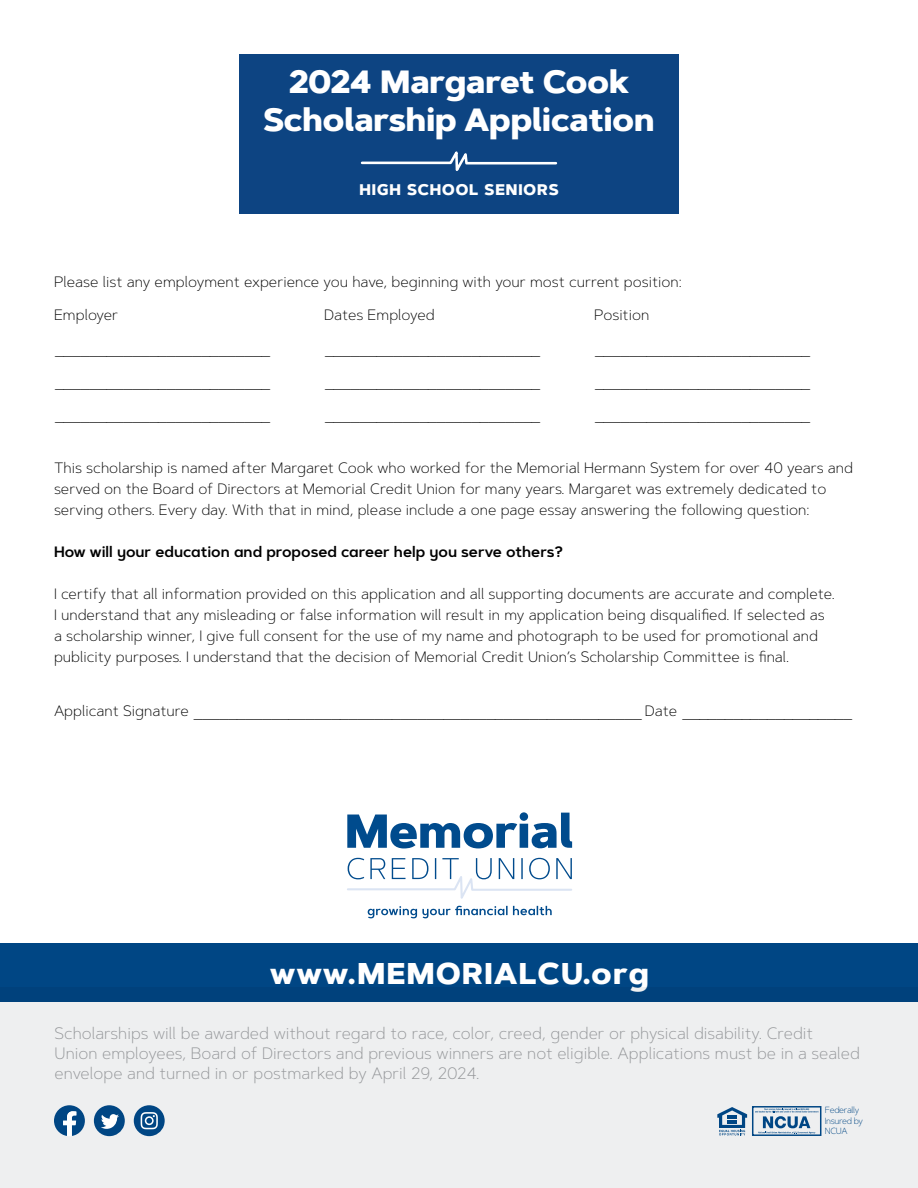
<style>
.page{position:relative;width:918px;height:1188px;background:#fff}
.page>*{position:absolute;margin:0;border:0;box-sizing:border-box;transform-origin:0 0}
.t1{font:800 32.1px/38.5px "Artegra Sans";color:#fff;text-align:center}
.t2{font:800 30px "Artegra Sans";letter-spacing:.05em;color:#fff}
.t3{font:200 16.5px/19.8px "Artegra Sans";color:#939598}
.t4{font:800 15.45px "Artegra Sans";letter-spacing:.06em;color:#fff}
.t5{font:200 15px/21px "Artegra Sans";color:#000}
.t6{font:600 15px "Artegra Sans Alt";color:#000}
.t7{font:200 8.85px/10.6px "Artegra Sans";letter-spacing:-.04em;color:#004684}
</style>
<div class="page">
<div style="left:0;top:987px;width:918px;height:201px;background:#eeeff0"></div>
<svg style="left:54px;top:1105px;width:31px;height:31px"></svg>
<svg style="left:94px;top:1105px;width:31px;height:31px"></svg>
<svg style="left:134px;top:1105px;width:31px;height:31px"></svg>
<div style="left:752px;top:1106px;width:69px;height:30px;border:2px solid #004684"></div>
<svg style="left:755px;top:1108px;width:64px;height:26px"></svg>
<svg style="left:717px;top:1107px;width:30px;height:28px"></svg>
<hr style="left:727px;top:1120px;width:10px;height:4px;background:#004684">
<svg style="left:347px;top:812px;width:225px;height:36px"></svg>
<svg style="left:347px;top:858px;width:225px;height:60px"></svg>
<div style="left:0;top:943px;width:918px;height:59px;background:#004684"></div>
<div style="left:239px;top:54px;width:440px;height:159px;background:#0d4482"></div>
<svg style="left:360px;top:151px;width:198px;height:20px"></svg>
<h1 class="t1" style="left:263px;top:62px;width:393px">2024 Margaret Cook<br>Scholarship Application</h1>
<p class="t4" style="left:359px;top:178px;width:201px">HIGH SCHOOL SENIORS</p>
<p class="t5" style="left:54px;top:271px;width:629px">Please list any employment experience you have, beginning with your most current position:</p>
<p class="t5" style="left:54px;top:304px;width:66px">Employer</p>
<p class="t5" style="left:324px;top:304px;width:112px">Dates Employed</p>
<p class="t5" style="left:594px;top:304px;width:57px">Position</p>
<p class="t5" style="left:54px;top:337px;width:219px">_________________________</p>
<p class="t5" style="left:324px;top:337px;width:219px">_________________________</p>
<p class="t5" style="left:594px;top:337px;width:219px">_________________________</p>
<p class="t5" style="left:54px;top:370px;width:219px">_________________________</p>
<p class="t5" style="left:324px;top:370px;width:219px">_________________________</p>
<p class="t5" style="left:594px;top:370px;width:219px">_________________________</p>
<p class="t5" style="left:54px;top:403px;width:219px">_________________________</p>
<p class="t5" style="left:324px;top:403px;width:219px">_________________________</p>
<p class="t5" style="left:594px;top:403px;width:219px">_________________________</p>
<p class="t5" style="left:54px;top:457px;width:801px">This scholarship is named after Margaret Cook who worked for the Memorial Hermann System for over 40 years and served on the Board of Directors at Memorial Credit Union for many years. Margaret was extremely dedicated to serving others. Every day. With that in mind, please include a one page essay answering the following question:</p>
<p class="t6" style="left:54px;top:541px;width:510px">How will your education and proposed career help you serve others?</p>
<p class="t5" style="left:54px;top:583px;width:782px">I certify that all information provided on this application and all supporting documents are accurate and complete.<br>I understand that any misleading or false information will result in my application being disqualified. If selected as a scholarship winner, I give full consent for the use of my name and photograph to be used for promotional and publicity purposes. I understand that the decision of Memorial Credit Union’s Scholarship Committee is final.</p>
<p class="t5" style="left:54px;top:700px;width:801px">Applicant Signature ____________________________________________________ Date ____________________</p>
<h2 class="t2" style="left:270px;top:950px;width:380px">www.MEMORIALCU.org</h2>
<p class="t3" style="left:55px;top:1023px;width:807px">Scholarships will be awarded without regard to race, color, creed, gender or physical disability. Credit<br>Union employees, Board of Directors and previous winners are not eligible. Applications must be in a sealed envelope and turned in or postmarked by April 29, 2024.</p>
<p class="t7" style="left:825px;top:1105px;width:40px">Federally<br>Insured by<br>NCUA</p>
</div>
